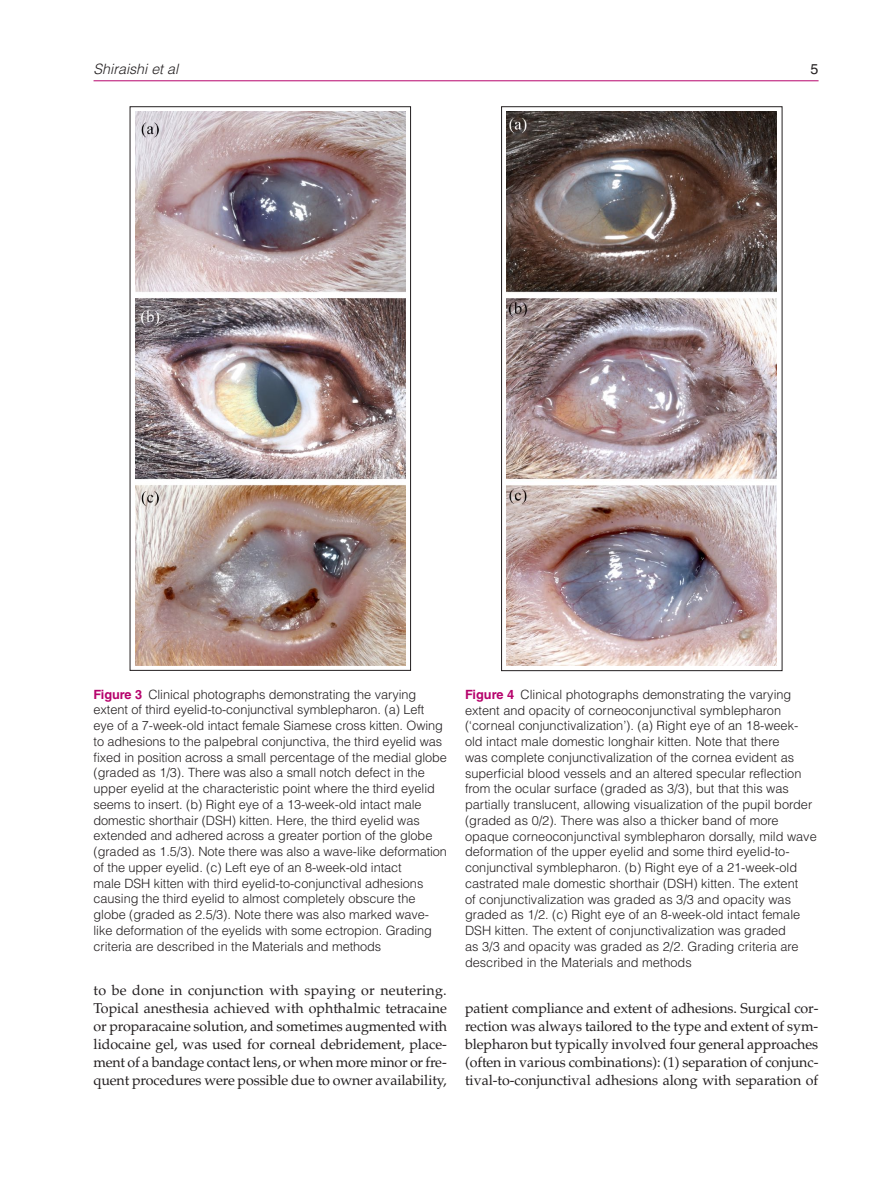
<style>
.page{position:relative;width:893px;height:1191px;background:#fff}
.page>*{position:absolute;margin:0;border:0;box-sizing:border-box;transform-origin:0 0}
.t1{font:14.25px/18px "Palatino LT Std";letter-spacing:-.005em;color:#231f20;text-align:justify}
.t2{font:italic 300 14.25px "Helvetica LT Std";color:#231f20}
.t3{font:14.25px "Helvetica LT Std";color:#231f20}
.t4{font:300 12.75px/15.8px "Helvetica LT Std";color:#231f20}
.s1{font-weight:700;color:#b6036c}
</style>
<div class="page">
<hr style="left:94px;top:80px;width:725px;height:1px;background:#b6036c">
<img style="left:135px;top:112px;width:270px;height:553px">
<div style="left:130px;top:106px;width:281px;height:565px;border:1px solid #231f20"></div>
<img style="left:507px;top:112px;width:270px;height:553px">
<div style="left:501px;top:106px;width:281px;height:565px;border:1px solid #231f20"></div>
<p class="t2" style="left:94px;top:60px;width:86px">Shiraishi et al</p>
<p class="t3" style="left:811px;top:61px;width:9px">5</p>
<p class="t4" style="left:94px;top:686px;width:355px"><span class="s1">Figure 3</span> Clinical photographs demonstrating the varying extent of third eyelid-to-conjunctival symblepharon. (a) Left eye of a 7-week-old intact female Siamese cross kitten. Owing to adhesions to the palpebral conjunctiva, the third eyelid was fixed in position across a small percentage of the medial globe (graded as 1/3). There was also a small notch defect in the upper eyelid at the characteristic point where the third eyelid seems to insert. (b) Right eye of a 13-week-old intact male domestic shorthair (DSH) kitten. Here, the third eyelid was extended and adhered across a greater portion of the globe (graded as 1.5/3). Note there was also a wave-like deformation of the upper eyelid. (c) Left eye of an 8-week-old intact<br>male DSH kitten with third eyelid-to-conjunctival adhesions causing the third eyelid to almost completely obscure the globe (graded as 2.5/3). Note there was also marked wave&shy;like deformation of the eyelids with some ectropion. Grading criteria are described in the Materials and methods</p>
<p class="t4" style="left:465px;top:686px;width:353px"><span class="s1">Figure 4</span> Clinical photographs demonstrating the varying extent and opacity of corneoconjunctival symblepharon (‘corneal conjunctivalization’). (a) Right eye of an 18-week&shy;old intact male domestic longhair kitten. Note that there<br>was complete conjunctivalization of the cornea evident as superficial blood vessels and an altered specular reflection from the ocular surface (graded as 3/3), but that this was partially translucent, allowing visualization of the pupil border (graded as 0/2). There was also a thicker band of more opaque corneoconjunctival symblepharon dorsally, mild wave deformation of the upper eyelid and some third eyelid-to&shy;conjunctival symblepharon. (b) Right eye of a 21-week-old castrated male domestic shorthair (DSH) kitten. The extent<br>of conjunctivalization was graded as 3/3 and opacity was graded as 1/2. (c) Right eye of an 8-week-old intact female DSH kitten. The extent of conjunctivalization was graded<br>as 3/3 and opacity was graded as 2/2. Grading criteria are described in the Materials and methods</p>
<p class="t1" style="left:94px;top:981px;width:355px">to be done in conjunction with spaying or neutering.<br>Topical anesthesia achieved with ophthalmic tetracaine or proparacaine solution, and sometimes augmented with lidocaine gel, was used for corneal debridement, place&shy;ment of a bandage contact lens, or when more minor or fre&shy;quent procedures were possible due to owner availability,</p>
<p class="t1" style="left:465px;top:999px;width:355px">patient compliance and extent of adhesions. Surgical cor&shy;rection was always tailored to the type and extent of sym&shy;blepharon but typically involved four general approaches (often in various combinations): (1) separation of conjunc&shy;tival-to-conjunctival adhesions along with separation of</p>
</div>
